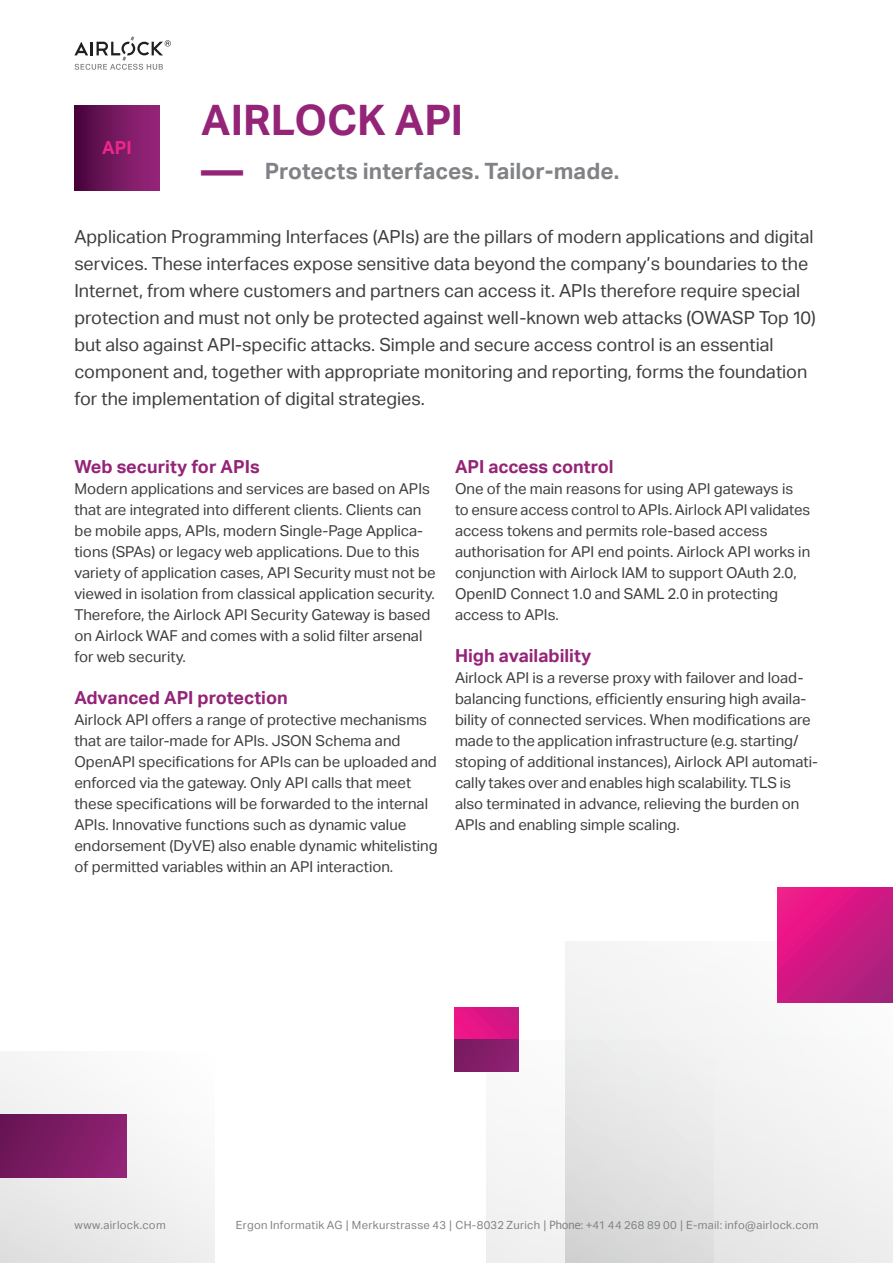
<style>
.page{position:relative;width:893px;height:1263px;background:#fff}
.page>*{position:absolute;margin:0;border:0;box-sizing:border-box;transform-origin:0 0}
.t1{font:700 42px/52.5px "Aktiv Grotesk";letter-spacing:.005em;color:#942478}
.t2{font:700 22.5px "Aktiv Grotesk";color:#808285}
.t3{font:18px/27px "Aktiv Grotesk";color:#3e3e3f}
.t4{font:700 18px "Aktiv Grotesk";color:#942478}
.t5{font:700 18px "Aktiv Grotesk";color:#ed288a}
.t6{font:15px/21px "Aktiv Grotesk";color:#3e3e3f}
.t7{font:11.25px "Aktiv Grotesk";letter-spacing:.025em;color:#808285}
.s1{font-family:"Tahoma"}
</style>
<div class="page">
<div style="left:566px;top:941px;width:327px;height:322px;background:#f3f3f3"></div>
<svg style="left:487px;top:1040px;width:226px;height:223px"></svg>
<div style="left:0;top:1052px;width:215px;height:211px;background:linear-gradient(to right,#e9e9e9,#f8f8f8)"></div>
<svg style="left:778px;top:887px;width:115px;height:115px;background:#ce1a82"></svg>
<div style="left:0;top:1114px;width:127px;height:63px;background:linear-gradient(to right,#6a1556,#922274)"></div>
<div style="left:455px;top:1008px;width:63px;height:63px;background:linear-gradient(to right,#f11589,#ce1783)"></div>
<div style="left:455px;top:1039px;width:63px;height:32px;background:#841d69"></div>
<div style="left:74px;top:105px;width:85px;height:85px;background:linear-gradient(to right,#49063d,#9c287e)"></div>
<svg style="left:74px;top:36px;width:97px;height:34px"></svg>
<p class="t5" style="left:102px;top:137px;width:31px">API</p>
<h1 class="t1" style="left:201px;top:94px;width:263px">AIRLOCK API —</h1>
<h2 class="t2" style="left:265px;top:158px;width:356px">Protects interfaces. Tailor-made.</h2>
<p class="t3" style="left:74px;top:223px;width:743px">Application Programming Interfaces (APIs) are the pillars of modern applications and digital services. These interfaces expose sensitive data beyond the company’s boundaries to the Internet, from where customers and partners can access it. APIs therefore require special protection and must not only be protected against well-known web attacks (OWASP Top 10) but also against API-specific attacks. Simple and secure access control is an essential component and, together with appropriate monitoring and reporting, forms the foundation for the implementation of digital strategies.</p>
<p class="t4" style="left:74px;top:456px;width:187px">Web security for APIs</p>
<p class="t6" style="left:74px;top:478px;width:363px">Modern applications and services are based on APIs that are integrated into different clients. Clients can be mobile apps, APIs, modern Single-Page Applica&shy;tions (SPAs) or legacy web applications. Due to this variety of application cases, API Security must not be viewed in isolation from classical application security.<br>Therefore, the Airlock API Security Gateway is based on Airlock WAF and comes with a solid filter arsenal for web security.</p>
<p class="t4" style="left:74px;top:687px;width:215px">Advanced API protection</p>
<p class="t6" style="left:74px;top:709px;width:365px">Airlock API offers a range of protective mechanisms that are tailor-made for APIs. JSON Schema and OpenAPI specifications for APIs can be uploaded and enforced via the gateway. Only API calls that meet these specifications will be forwarded to the internal APIs. Innovative functions such as dynamic value endorsement (DyVE) also enable dynamic whitelisting of permitted variables within an API interaction.</p>
<p class="t4" style="left:455px;top:456px;width:160px">API access control</p>
<p class="t6" style="left:455px;top:478px;width:357px">One of the main reasons for using API gateways is to ensure access control to APIs. Airlock API validates access tokens and permits role-based access authorisation for API end points. Airlock API works in conjunction with Airlock IAM to support OAuth 2.0, OpenID Connect 1.0 and SAML 2.0 in protecting access to APIs.</p>
<p class="t4" style="left:455px;top:645px;width:138px">High availability</p>
<p class="t6" style="left:455px;top:667px;width:364px">Airlock API is a reverse proxy with failover and load&shy;balancing functions, efficiently ensuring high availa&shy;bility of connected services. When modifications are made to the application infrastructure (e.g. starting/ stoping of additional instances), Airlock API automati&shy;cally takes over and enables high scalability. TLS is also terminated in advance, relieving the burden on APIs and enabling simple scaling.</p>
<p class="t7" style="left:74px;top:1218px;width:93px">www.airlock.com</p>
<p class="t7" style="left:236px;top:1218px;width:584px">Ergon Informatik AG <span class="s1">|</span> Merkurstrasse 43 <span class="s1">|</span> CH-8032 Zurich <span class="s1">| Phone</span>: +41 44 268 89 00 <span class="s1">|</span> E-mail: info@airlock.com</p>
</div>
